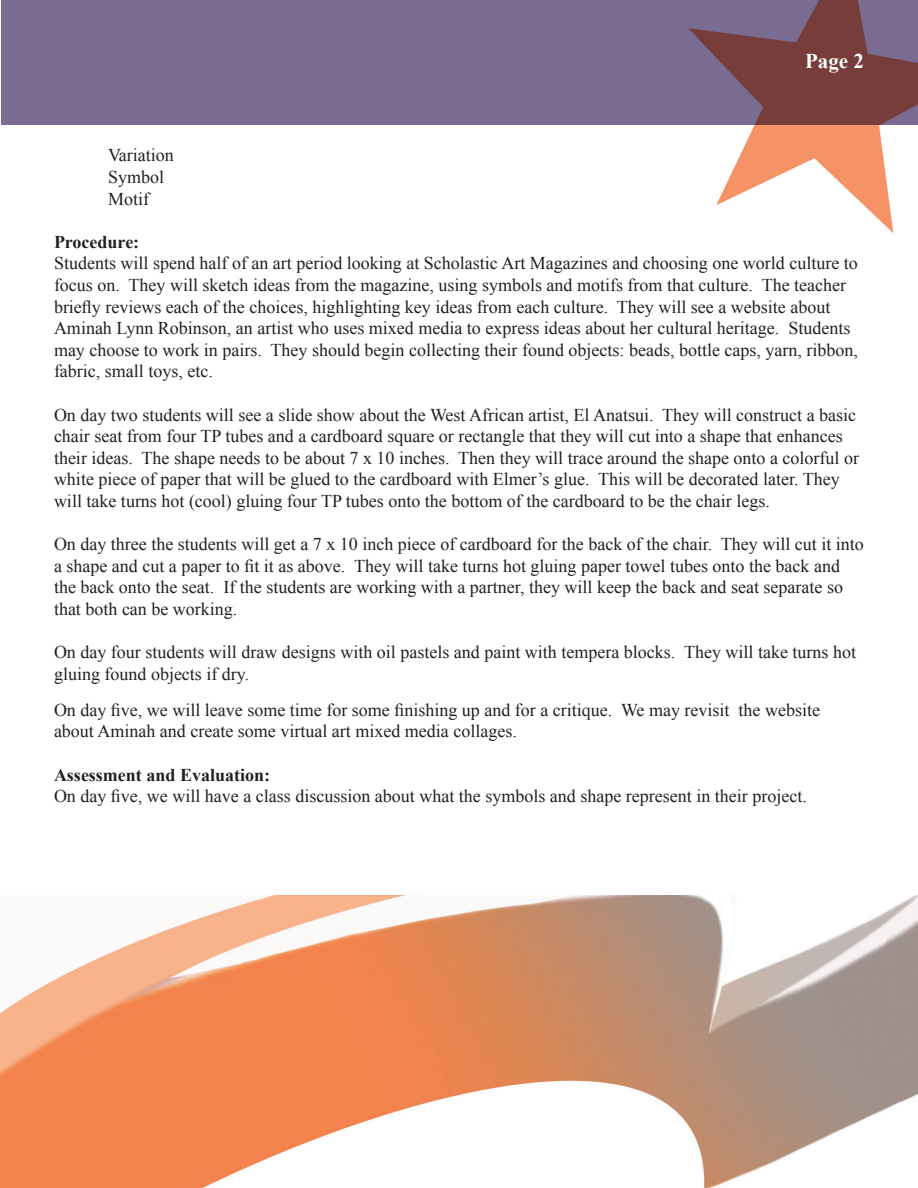
<style>
.page{position:relative;width:918px;height:1188px;background:#fff}
.page>*{position:absolute;margin:0;border:0;box-sizing:border-box;transform-origin:0 0}
.t1{font:700 21px "Times New Roman";color:#fff}
.t2{font:18px/21.6px "Times New Roman";color:#231f20}
.t3{font:700 18px "Times New Roman";color:#231f20}
</style>
<div class="page">
<img style="left:0;top:896px;width:918px;height:292px">
<div style="left:1px;top:0;width:917px;height:124px;background:#7b6c93"></div>
<img style="left:687px;top:0;width:231px;height:233px">
<p class="t1" style="left:805px;top:47px;width:60px">Page 2</p>
<p class="t2" style="left:108px;top:144px;width:67px">Variation<br>Symbol<br>Motif</p>
<p class="t3" style="left:54px;top:229px;width:87px">Procedure:</p>
<p class="t2" style="left:54px;top:252px;width:806px">Students will spend half of an art period looking at Scholastic Art Magazines and choosing one world culture to focus on. They will sketch ideas from the magazine, using symbols and motifs from that culture. The teacher briefly reviews each of the choices, highlighting key ideas from each culture. They will see a website about Aminah Lynn Robinson, an artist who uses mixed media to express ideas about her cultural heritage. Students may choose to work in pairs. They should begin collecting their found objects: beads, bottle caps, yarn, ribbon, fabric, small toys, etc.</p>
<p class="t2" style="left:54px;top:403px;width:807px">On day two students will see a slide show about the West African artist, El Anatsui. They will construct a basic chair seat from four TP tubes and a cardboard square or rectangle that they will cut into a shape that enhances their ideas. The shape needs to be about 7 x 10 inches. Then they will trace around the shape onto a colorful or white piece of paper that will be glued to the cardboard with Elmer’s glue. This will be decorated later. They will take turns hot (cool) gluing four TP tubes onto the bottom of the cardboard to be the chair legs.</p>
<p class="t2" style="left:54px;top:533px;width:811px">On day three the students will get a 7 x 10 inch piece of cardboard for the back of the chair. They will cut it into a shape and cut a paper to fit it as above. They will take turns hot gluing paper towel tubes onto the back and the back onto the seat. If the students are working with a partner, they will keep the back and seat separate so that both can be working.</p>
<p class="t2" style="left:54px;top:641px;width:804px">On day four students will draw designs with oil pastels and paint with tempera blocks. They will take turns hot gluing found objects if dry.</p>
<p class="t2" style="left:54px;top:699px;width:768px">On day five, we will leave some time for some finishing up and for a critique. We may revisit the website about Aminah and create some virtual art mixed media collages.</p>
<p class="t3" style="left:54px;top:762px;width:218px">Assessment and Evaluation:</p>
<p class="t2" style="left:54px;top:785px;width:754px">On day five, we will have a class discussion about what the symbols and shape represent in their project.</p>
</div>
